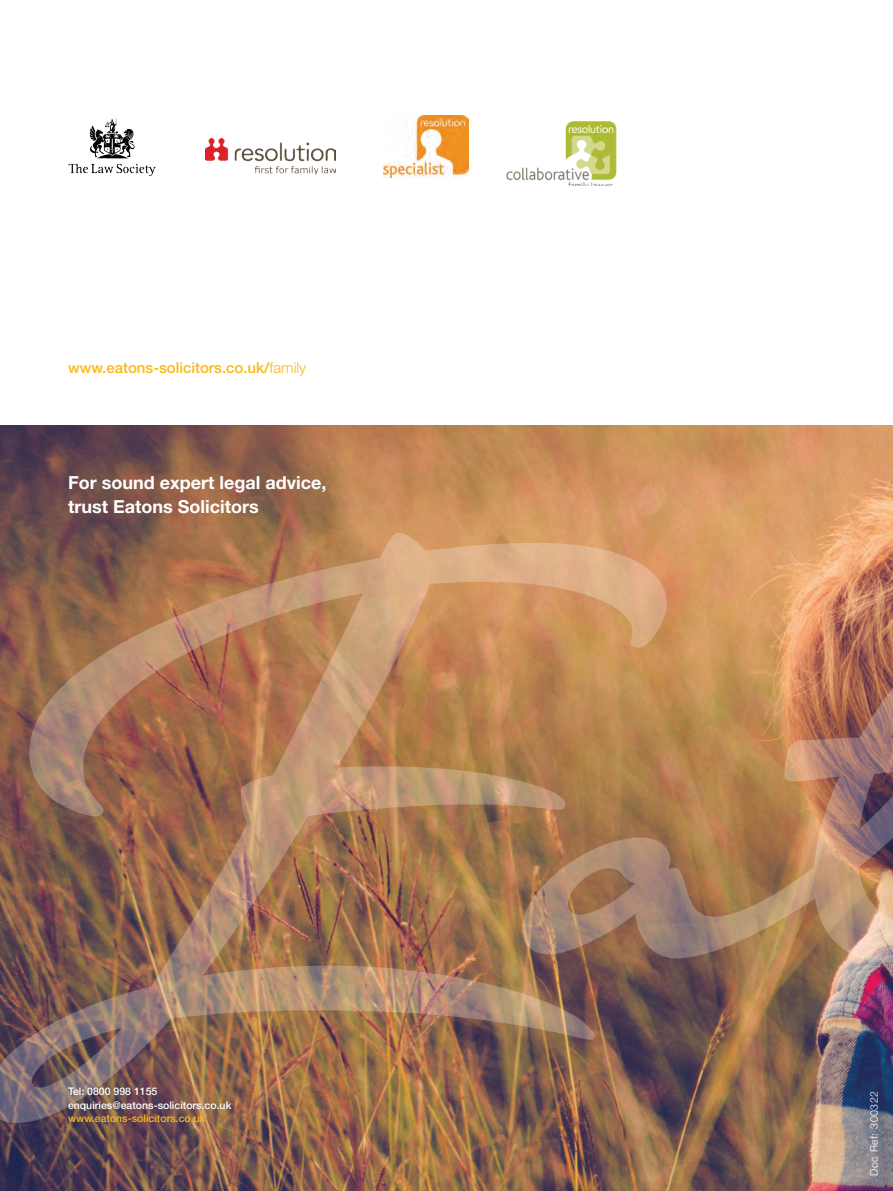
<style>
.page{position:relative;width:893px;height:1191px;background:#fff}
.page>*{position:absolute;margin:0;border:0;box-sizing:border-box;transform-origin:0 0}
.t1{font:700 18px/24px "Helvetica Neue LT Pro";color:#fff}
.t2{font:500 15px "Helvetica Neue LT Pro";color:#fcb814}
.t3{font:500 10.5px/13.5px "Helvetica Neue LT Pro";color:#fff}
.t4{font:500 10.5px "Helvetica Neue LT Pro";color:#fcb814}
.t5{font:300 10.5px "Helvetica Neue LT Pro";letter-spacing:.05em;color:#fff}
.s1{font-weight:300}
</style>
<div class="page">
<img style="left:0;top:425px;width:893px;height:766px">
<img style="left:0;top:533px;width:667px;height:590px">
<img style="left:522px;top:588px;width:371px;height:383px">
<img style="left:68px;top:118px;width:88px;height:58px">
<img style="left:205px;top:138px;width:130px;height:36px">
<img style="left:384px;top:115px;width:84px;height:62px">
<img style="left:506px;top:121px;width:111px;height:65px">
<h2 class="t2" style="left:68px;top:359px;width:240px">www.eatons-solicitors.co.uk/<span class="s1">family</span></h2>
<h1 class="t1" style="left:68px;top:470px;width:260px">For sound expert legal advice, trust Eatons Solicitors</h1>
<p class="t3" style="left:68px;top:1084px;width:165px">Tel: 0800 998 1155 enquiries@eatons-solicitors.co.uk</p>
<p class="t4" style="left:68px;top:1112px;width:139px">www.eatons-solicitors.co.uk</p>
<p class="t5" style="left:868px;top:1176px;width:86px;rotate:-90deg">Doc Ref: 300322</p>
</div>
